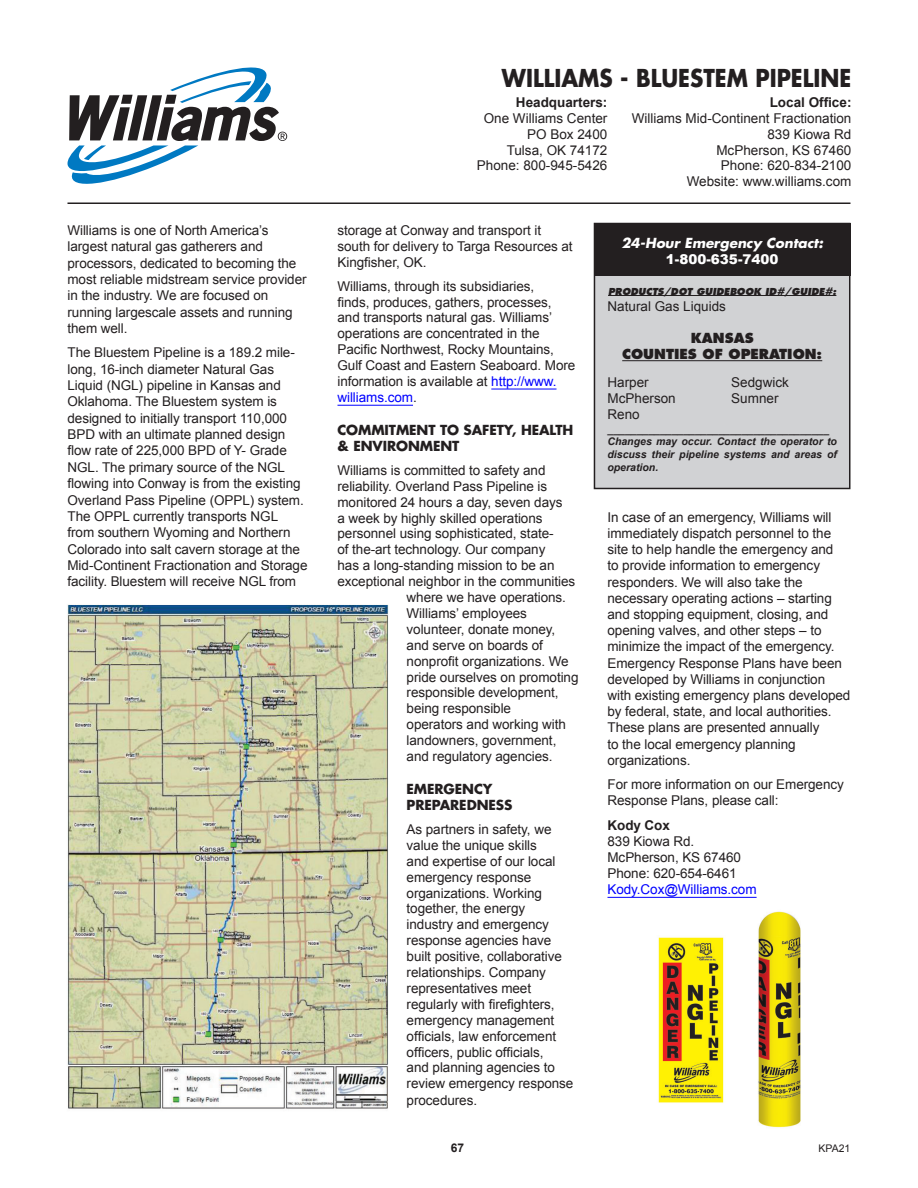
<style>
.page{position:relative;width:918px;height:1188px;background:#fff}
.page>*{position:absolute;margin:0;border:0;box-sizing:border-box;transform-origin:0 0}
.t1{font:700 24px "Futura";color:#231f20;scale:.9 1}
.t2{font:13.5px/15.9px "Arial";letter-spacing:-.005em;color:#231f20}
.t3{font:700 13.5px/16.2px "Futura";letter-spacing:-.005em;color:#231f20}
.t4{font:700 13.5px "Arial";color:#231f20}
.t5{font:800 13.5px "Futura";color:#231f20}
.t6{font:italic 700 13.5px "Futura";color:#fff}
.t7{font:13.5px "Arial";letter-spacing:-.005em;color:#00f}
.t8{font:900 13.5px "Arial";color:#fff}
.t9{font:700 12px "Arial";color:#231f20}
.t10{font:italic 700 10.5px/12.6px "Arial";color:#231f20;text-align:justify}
.t11{font:10.5px "Arial";color:#231f20}
.t12{font:italic 800 9.3px "Futura";color:#231f20}
.s1{color:#00f}
</style>
<div class="page">
<div style="left:594px;top:224px;width:256px;height:264px;background:#d1d2d4"></div>
<div style="left:594px;top:223px;width:256px;height:266px;border:2px solid #231f20"></div>
<div style="left:594px;top:223px;width:256px;height:52px;background:#231f20"></div>
<hr style="left:608px;top:295px;width:228px;height:1px;background:#231f20">
<hr style="left:622px;top:360px;width:200px;height:1px;background:#231f20">
<hr style="left:67px;top:202px;width:783px;height:2px;background:#231f20">
<svg style="left:68px;top:68px;width:219px;height:116px"></svg>
<hr style="left:491px;top:389px;width:66px;height:1px;background:#00f">
<hr style="left:338px;top:405px;width:75px;height:1px;background:#00f">
<hr style="left:608px;top:897px;width:149px;height:1px;background:#00f">
<img style="left:67px;top:604px;width:322px;height:505px">
<img style="left:658px;top:911px;width:143px;height:217px">
<p class="t2" style="left:68px;top:222px;width:241px;line-height:16.4px">Williams is one of North America’s largest natural gas gatherers and processors, dedicated to becoming the most reliable midstream service provider in the industry. We are focused on running largescale assets and running them well.</p>
<p class="t2" style="left:68px;top:345px;width:242px;line-height:16.4px">The Bluestem Pipeline is a 189.2 mile&shy;long, 16-inch diameter Natural Gas Liquid (NGL) pipeline in Kansas and Oklahoma. The Bluestem system is designed to initially transport 110,000<br>BPD with an ultimate planned design flow rate of 225,000 BPD of Y- Grade NGL. The primary source of the NGL flowing into Conway is from the existing Overland Pass Pipeline (OPPL) system.<br>The OPPL currently transports NGL from southern Wyoming and Northern Colorado into salt cavern storage at the Mid-Continent Fractionation and Storage facility. Bluestem will receive NGL from</p>
<p class="t1" style="left:502px;top:62px;width:390px">WILLIAMS - BLUESTEM PIPELINE</p>
<p class="t4" style="left:770px;top:94px;width:83px">Local Office:</p>
<p class="t2" style="left:632px;top:111px;width:221px;text-align:right">Williams Mid-Continent Fractionation<br>839 Kiowa Rd</p>
<p class="t2" style="left:716px;top:142px;width:137px">McPherson, KS 67460</p>
<p class="t2" style="left:721px;top:158px;width:132px">Phone: 620-834-2100</p>
<p class="t2" style="left:687px;top:174px;width:166px">Website: www.williams.com</p>
<p class="t4" style="left:516px;top:94px;width:93px">Headquarters:</p>
<p class="t2" style="left:484px;top:111px;width:125px">One Williams Center</p>
<p class="t2" style="left:527px;top:126px;width:82px">PO Box 2400</p>
<p class="t2" style="left:507px;top:142px;width:102px">Tulsa, OK 74172</p>
<p class="t2" style="left:477px;top:158px;width:132px">Phone: 800-945-5426</p>
<p class="t2" style="left:338px;top:222px;width:237px">storage at Conway and transport it south for delivery to Targa Resources at<br>Kingfisher, OK.</p>
<p class="t2" style="left:338px;top:278px;width:239px">Williams, through its subsidiaries,<br>finds, produces, gathers, processes, and transports natural gas. Williams’ operations are concentrated in the Pacific Northwest, Rocky Mountains, Gulf Coast and Eastern Seaboard. More information is available at <span class="s1">http://www. williams.com</span>.</p>
<p class="t3" style="left:338px;top:421px;width:237px">COMMITMENT TO SAFETY, HEALTH &amp; ENVIRONMENT</p>
<p class="t2" style="left:338px;top:462px;width:210px">Williams is committed to safety and</p>
<p class="t2" style="left:338px;top:478px;width:211px">reliability. Overland Pass Pipeline is</p>
<p class="t2" style="left:338px;top:494px;width:227px">monitored 24 hours a day, seven days</p>
<p class="t2" style="left:338px;top:510px;width:207px">a week by highly skilled operations</p>
<p class="t2" style="left:338px;top:526px;width:218px">personnel using sophisticated, state-</p>
<p class="t2" style="left:338px;top:542px;width:209px">of the-art technology. Our company</p>
<p class="t2" style="left:338px;top:558px;width:219px">has a long-standing mission to be an</p>
<p class="t2" style="left:338px;top:574px;width:239px">exceptional neighbor in the communities</p>
<p class="t2" style="left:407px;top:589px;width:161px">where we have operations.</p>
<p class="t2" style="left:407px;top:605px;width:122px">Williams’ employees</p>
<p class="t2" style="left:407px;top:621px;width:150px">volunteer, donate money,</p>
<p class="t2" style="left:407px;top:637px;width:138px">and serve on boards of</p>
<p class="t2" style="left:407px;top:653px;width:164px">nonprofit organizations. We</p>
<p class="t2" style="left:407px;top:669px;width:173px">pride ourselves on promoting</p>
<p class="t2" style="left:407px;top:685px;width:153px">responsible development,</p>
<p class="t2" style="left:407px;top:701px;width:106px">being responsible</p>
<p class="t2" style="left:407px;top:717px;width:161px">operators and working with</p>
<p class="t2" style="left:407px;top:733px;width:151px">landowners, government,</p>
<p class="t2" style="left:407px;top:749px;width:147px">and regulatory agencies.</p>
<p class="t3" style="left:407px;top:780px;width:107px">EMERGENCY<br>PREPAREDNESS</p>
<p class="t2" style="left:407px;top:821px;width:168px">As partners in safety, we value the unique skills<br>and expertise of our local emergency response organizations. Working together, the energy industry and emergency response agencies have built positive, collaborative relationships. Company representatives meet regularly with firefighters, emergency management officials, law enforcement officers, public officials,<br>and planning agencies to review emergency response procedures.</p>
<p class="t6" style="left:621px;top:234px;width:203px">24-Hour Emergency Contact:</p>
<p class="t8" style="left:666px;top:249px;width:114px">1-800-635-7400</p>
<p class="t12" style="left:608px;top:285px;width:230px">PRODUCTS/DOT GUIDEBOOK ID#/GUIDE#:</p>
<p class="t2" style="left:607px;top:298px;width:120px">Natural Gas Liquids</p>
<p class="t5" style="left:691px;top:330px;width:64px">KANSAS</p>
<p class="t5" style="left:622px;top:346px;width:202px">COUNTIES OF OPERATION:</p>
<p class="t2" style="left:607px;top:375px;width:43px">Harper</p>
<p class="t2" style="left:607px;top:391px;width:70px">McPherson</p>
<p class="t2" style="left:607px;top:407px;width:34px">Reno</p>
<p class="t2" style="left:731px;top:375px;width:59px">Sedgwick</p>
<p class="t2" style="left:731px;top:391px;width:49px">Sumner</p>
<p class="t10" style="left:607px;top:423px;width:223px">______________________________________</p>
<p class="t10" style="left:607px;top:436px;width:231px">Changes may occur. Contact the operator to discuss their pipeline systems and areas of operation.</p>
<p class="t2" style="left:608px;top:509px;width:229px">In case of an emergency, Williams will immediately dispatch personnel to the site to help handle the emergency and to provide information to emergency responders. We will also take the necessary operating actions – starting and stopping equipment, closing, and opening valves, and other steps – to minimize the impact of the emergency.</p>
<p class="t2" style="left:608px;top:655px;width:244px">Emergency Response Plans have been developed by Williams in conjunction with existing emergency plans developed by federal, state, and local authorities.<br>These plans are presented annually<br>to the local emergency planning organizations.</p>
<p class="t2" style="left:608px;top:777px;width:238px">For more information on our Emergency</p>
<p class="t2" style="left:608px;top:793px;width:173px">Response Plans, please call:</p>
<p class="t4" style="left:608px;top:816px;width:64px">Kody Cox</p>
<p class="t2" style="left:608px;top:833px;width:88px">839 Kiowa Rd.</p>
<p class="t2" style="left:608px;top:849px;width:135px">McPherson, KS 67460</p>
<p class="t2" style="left:608px;top:866px;width:131px">Phone: 620-654-6461</p>
<p class="t7" style="left:608px;top:881px;width:151px">Kody.Cox@Williams.com</p>
<p class="t9" style="left:451px;top:1140px;width:15px">67</p>
<p class="t11" style="left:819px;top:1141px;width:33px">KPA21</p>
</div>
